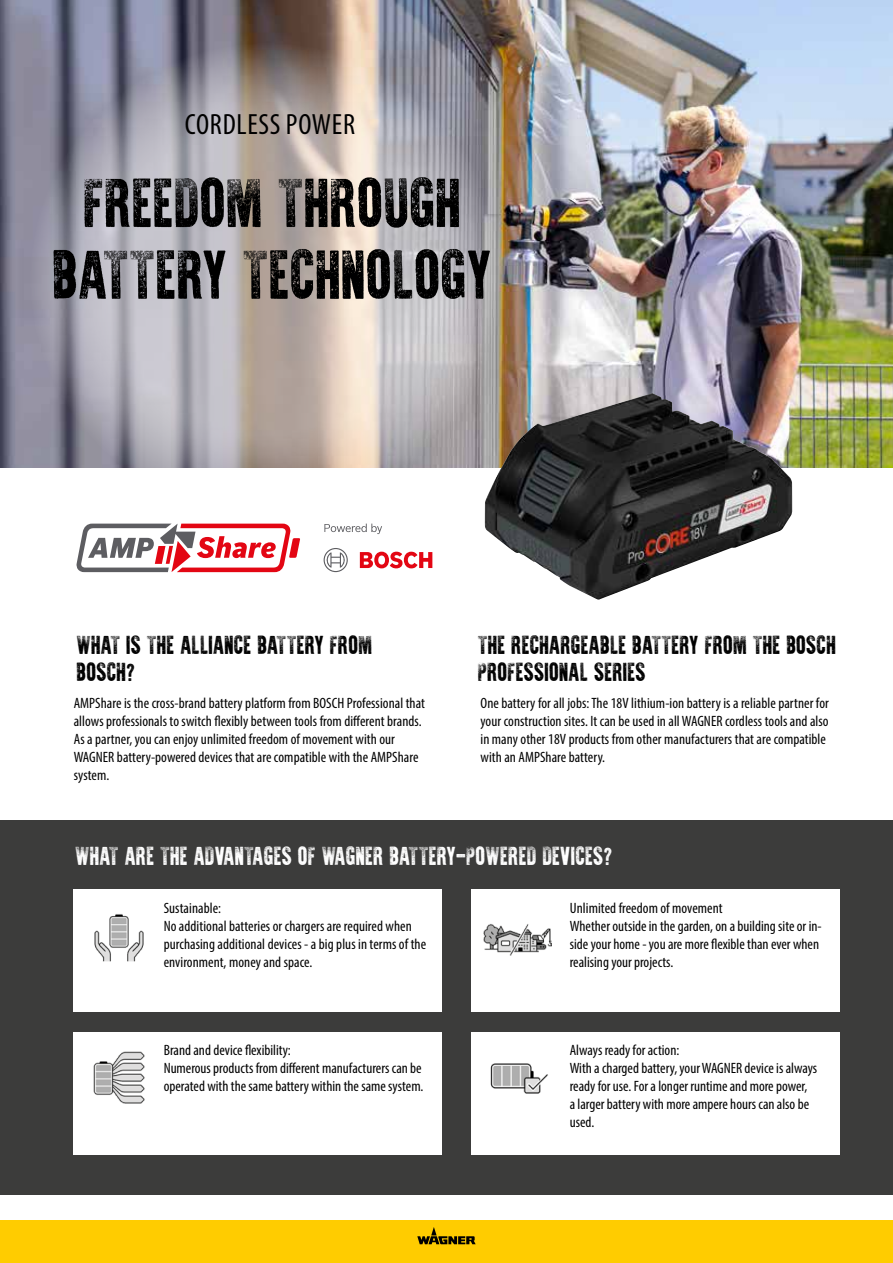
<style>
.page{position:relative;width:893px;height:1263px;background:#fff}
.page>*{position:absolute;margin:0;border:0;box-sizing:border-box;transform-origin:0 0}
.t1{font:59.85px/71.7px "Waris Over";color:#000;text-align:center}
.t2{font:condensed 29.4px "Myriad Pro";letter-spacing:.025em;color:#000}
.t3{font:22.5px/27px "Waris Over";letter-spacing:.005em;color:#000}
.t4{font:22.5px "Waris Over";letter-spacing:.005em;color:#fff}
.t5{font:condensed 15px/18px "Myriad Pro";letter-spacing:.005em;color:#000}
.s1{font-family:"Bellfort Press";font-weight:700}
</style>
<div class="page">
<div style="left:0;top:1220px;width:893px;height:43px;background:#fc0"></div>
<svg style="left:417px;top:1227px;width:59px;height:17px"></svg>
<div style="left:0;top:821px;width:893px;height:374px;background:#3c3c3b"></div>
<img style="left:0;top:0;width:893px;height:468px">
<svg style="left:30px;top:43px;width:473px;height:473px"></svg>
<svg style="left:360px;top:552px;width:72px;height:16px"></svg>
<svg style="left:324px;top:524px;width:58px;height:10px"></svg>
<svg style="left:324px;top:548px;width:24px;height:24px"></svg>
<svg style="left:77px;top:524px;width:223px;height:48px"></svg>
<img style="left:485px;top:393px;width:307px;height:207px">
<div style="left:73px;top:890px;width:369px;height:122px;background:#fff"></div>
<div style="left:73px;top:1032px;width:369px;height:122px;background:#fff"></div>
<div style="left:471px;top:890px;width:369px;height:122px;background:#fff"></div>
<div style="left:471px;top:1032px;width:369px;height:122px;background:#fff"></div>
<img style="left:483px;top:924px;width:68px;height:32px">
<img style="left:94px;top:914px;width:50px;height:48px">
<img style="left:93px;top:1051px;width:52px;height:53px">
<img style="left:490px;top:1063px;width:58px;height:31px">
<h2 class="t2" style="left:185px;top:106px;width:172px">CORDLESS POWER</h2>
<h1 class="t1" style="left:52px;top:171px;width:441px">FREEDOM THROUGH<br>BATTERY TECHNOLOGY</h1>
<h3 class="t3" style="left:77px;top:633px;width:297px">WHAT IS THE ALLIANCE BATTERY FROM<br>BOSCH<span class="s1">?</span></h3>
<h3 class="t3" style="left:478px;top:633px;width:360px">THE RECHARGEABLE BATTERY FROM THE BOSCH<br>PROFESSIONAL SERIES</h3>
<p class="t5" style="left:74px;top:694px;width:353px">AMPShare is the cross-brand battery platform from BOSCH Professional that allows professionals to switch flexibly between tools from different brands.<br>As a partner, you can enjoy unlimited freedom of movement with our WAGNER battery-powered devices that are compatible with the AMPShare system.</p>
<p class="t5" style="left:480px;top:694px;width:350px">One battery for all jobs: The 18V lithium-ion battery is a reliable partner for your construction sites. It can be used in all WAGNER cordless tools and also in many other 18V products from other manufacturers that are compatible with an AMPShare battery.</p>
<h3 class="t4" style="left:75px;top:846px;width:539px">WHAT ARE THE ADVANTAGES OF WAGNER BATTERY-POWERED DEVICES<span class="s1">?</span></h3>
<p class="t5" style="left:164px;top:899px;width:264px">Sustainable:<br>No additional batteries or chargers are required when purchasing additional devices - a big plus in terms of the environment, money and space.</p>
<p class="t5" style="left:570px;top:899px;width:253px">Unlimited freedom of movement<br>Whether outside in the garden, on a building site or in&shy;side your home - you are more flexible than ever when realising your projects.</p>
<p class="t5" style="left:164px;top:1041px;width:261px">Brand and device flexibility:<br>Numerous products from different manufacturers can be operated with the same battery within the same system.</p>
<p class="t5" style="left:570px;top:1041px;width:249px">Always ready for action:<br>With a charged battery, your WAGNER device is always ready for use. For a longer runtime and more power,<br>a larger battery with more ampere hours can also be used.</p>
</div>
